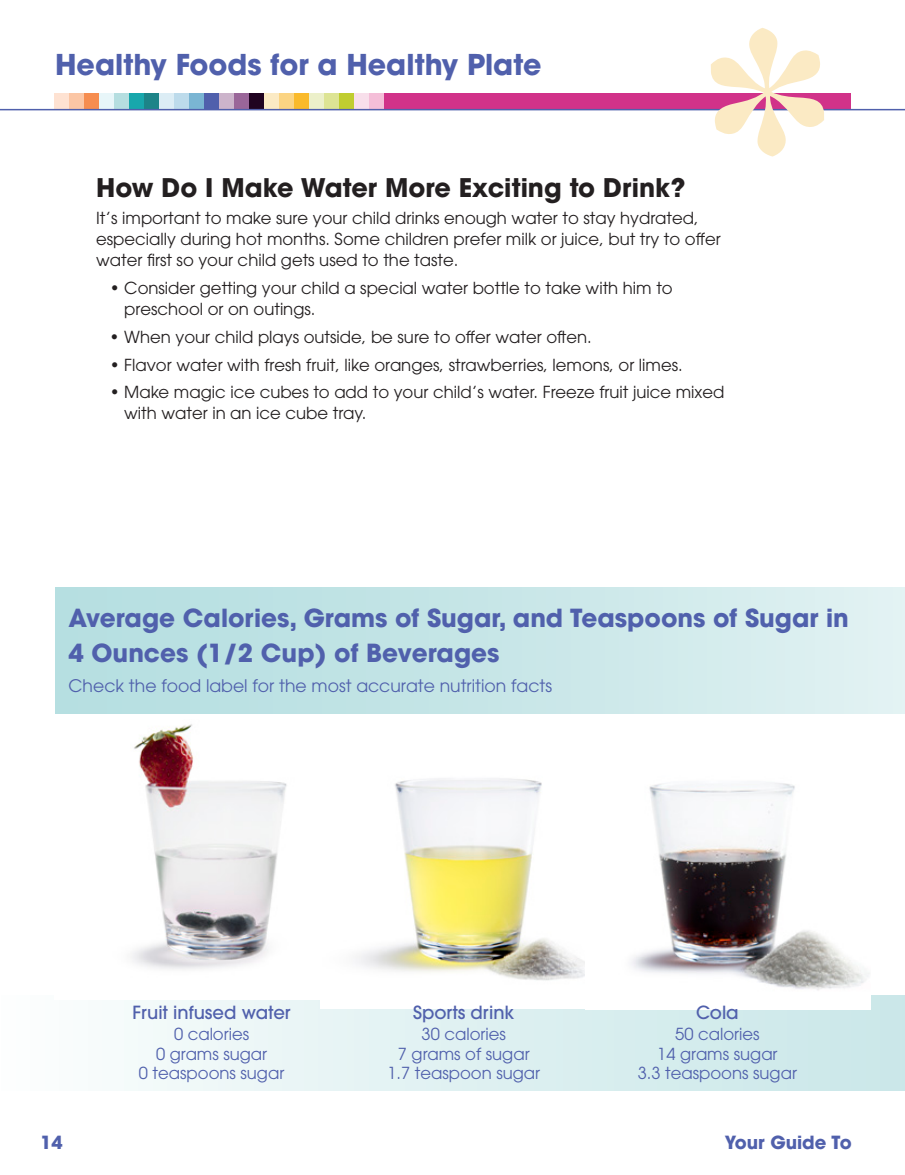
<style>
.page{position:relative;width:905px;height:1175px;background:#fff}
.page>*{position:absolute;margin:0;border:0;box-sizing:border-box;transform-origin:0 0}
.t1{font:700 28.5px "ITC Avant Garde Pro";color:#5060ac}
.t2{font:700 25.5px "ITC Avant Garde Pro";color:#231f20}
.t3{font:700 24.75px/34.5px "ITC Avant Garde Pro";color:#5060ac}
.t4{font:500 18px "ITC Avant Garde Pro";color:#5060ac}
.t5{font:700 18px "ITC Avant Garde Pro";color:#5060ac}
.t6{font:17.25px "ITC Avant Garde Pro";color:#5060ac}
.t7{font:16.5px/21px "ITC Avant Garde Pro";color:#231f20}
.t8{font:16.5px/19.5px "ITC Avant Garde Pro";color:#5060ac;text-align:center}
</style>
<div class="page">
<div style="left:384px;top:93px;width:466px;height:17px;background:#d13289"></div>
<div style="left:55px;top:93px;width:15px;height:17px;background:#fee2d2"></div>
<div style="left:70px;top:93px;width:15px;height:17px;background:#fbc6a5"></div>
<div style="left:85px;top:93px;width:15px;height:17px;background:#f68d50"></div>
<div style="left:100px;top:93px;width:15px;height:17px;background:#e8f6f9"></div>
<div style="left:115px;top:93px;width:15px;height:17px;background:#b5dee0"></div>
<div style="left:130px;top:93px;width:15px;height:17px;background:#18a7ac"></div>
<div style="left:145px;top:93px;width:15px;height:17px;background:#1d8488"></div>
<div style="left:160px;top:93px;width:15px;height:17px;background:#dcedf5"></div>
<div style="left:175px;top:93px;width:15px;height:17px;background:#bddbeb"></div>
<div style="left:190px;top:93px;width:15px;height:17px;background:#7ab5d3"></div>
<div style="left:205px;top:93px;width:15px;height:17px;background:#5060ac"></div>
<div style="left:220px;top:93px;width:15px;height:17px;background:#ccb4cb"></div>
<div style="left:235px;top:93px;width:15px;height:17px;background:#9a6699"></div>
<div style="left:250px;top:93px;width:15px;height:17px;background:#200321"></div>
<div style="left:265px;top:93px;width:15px;height:17px;background:#fbeac4"></div>
<div style="left:280px;top:93px;width:15px;height:17px;background:#fbd483"></div>
<div style="left:295px;top:93px;width:15px;height:17px;background:#faba2b"></div>
<div style="left:310px;top:93px;width:15px;height:17px;background:#ecf0ca"></div>
<div style="left:325px;top:93px;width:15px;height:17px;background:#dde494"></div>
<div style="left:340px;top:93px;width:15px;height:17px;background:#c0cd30"></div>
<div style="left:355px;top:93px;width:15px;height:17px;background:#f8dfeb"></div>
<div style="left:370px;top:93px;width:15px;height:17px;background:#f4bed8"></div>
<hr style="left:0;top:109px;width:904px;height:1px;background:#5060ac">
<div style="left:55px;top:587px;width:849px;height:126px;background:linear-gradient(to right,#b1dddf,#dff1f1)"></div>
<div style="left:0;top:995px;width:904px;height:95px;background:linear-gradient(to right,#fbfdfd,#c8e6e8)"></div>
<img style="left:54px;top:724px;width:266px;height:276px">
<img style="left:320px;top:778px;width:266px;height:230px">
<img style="left:586px;top:783px;width:284px;height:227px">
<svg style="left:707px;top:108px;width:120px;height:3px"></svg>
<h2 class="t1" style="left:55px;top:46px;width:488px">Healthy Foods for a Healthy Plate</h2>
<p class="t2" style="left:96px;top:170px;width:590px">How Do I Make Water More Exciting to Drink?</p>
<p class="t7" style="left:96px;top:208px;width:626px">It’s important to make sure your child drinks enough water to stay hydrated, especially during hot months. Some children prefer milk or juice, but try to offer water first so your child gets used to the taste.</p>
<p class="t7" style="left:124px;top:277px;width:550px;text-indent:-15px">• Consider getting your child a special water bottle to take with him to preschool or on outings.</p>
<p class="t7" style="left:110px;top:326px;width:483px">• When your child plays outside, be sure to offer water often.</p>
<p class="t7" style="left:110px;top:354px;width:574px">• Flavor water with fresh fruit, like oranges, strawberries, lemons, or limes.</p>
<p class="t7" style="left:124px;top:382px;width:601px;text-indent:-15px">• Make magic ice cubes to add to your child’s water. Freeze fruit juice mixed with water in an ice cube tray.</p>
<p class="t3" style="left:69px;top:600px;width:781px">Average Calories, Grams of Sugar, and Teaspoons of Sugar in<br>4 Ounces (1/2 Cup) of Beverages</p>
<p class="t6" style="left:69px;top:675px;width:485px">Check the food label for the most accurate nutrition facts</p>
<h3 class="t4" style="left:132px;top:1001px;width:160px">Fruit infused water</h3>
<h3 class="t8" style="left:139px;top:1024px;width:147px">0 calories<br>0 grams sugar<br>0 teaspoons sugar</h3>
<h3 class="t4" style="left:413px;top:1001px;width:103px">Sports drink</h3>
<h3 class="t8" style="left:387px;top:1024px;width:154px">30 calories<br>7 grams of sugar<br>1.7 teaspoon sugar</h3>
<h3 class="t4" style="left:696px;top:1001px;width:44px">Cola</h3>
<h3 class="t8" style="left:637px;top:1024px;width:161px">50 calories<br>14 grams sugar<br>3.3 teaspoons sugar</h3>
<p class="t5" style="left:40px;top:1130px;width:24px">14</p>
<p class="t5" style="left:724px;top:1130px;width:128px">Your Guide To</p>
</div>
